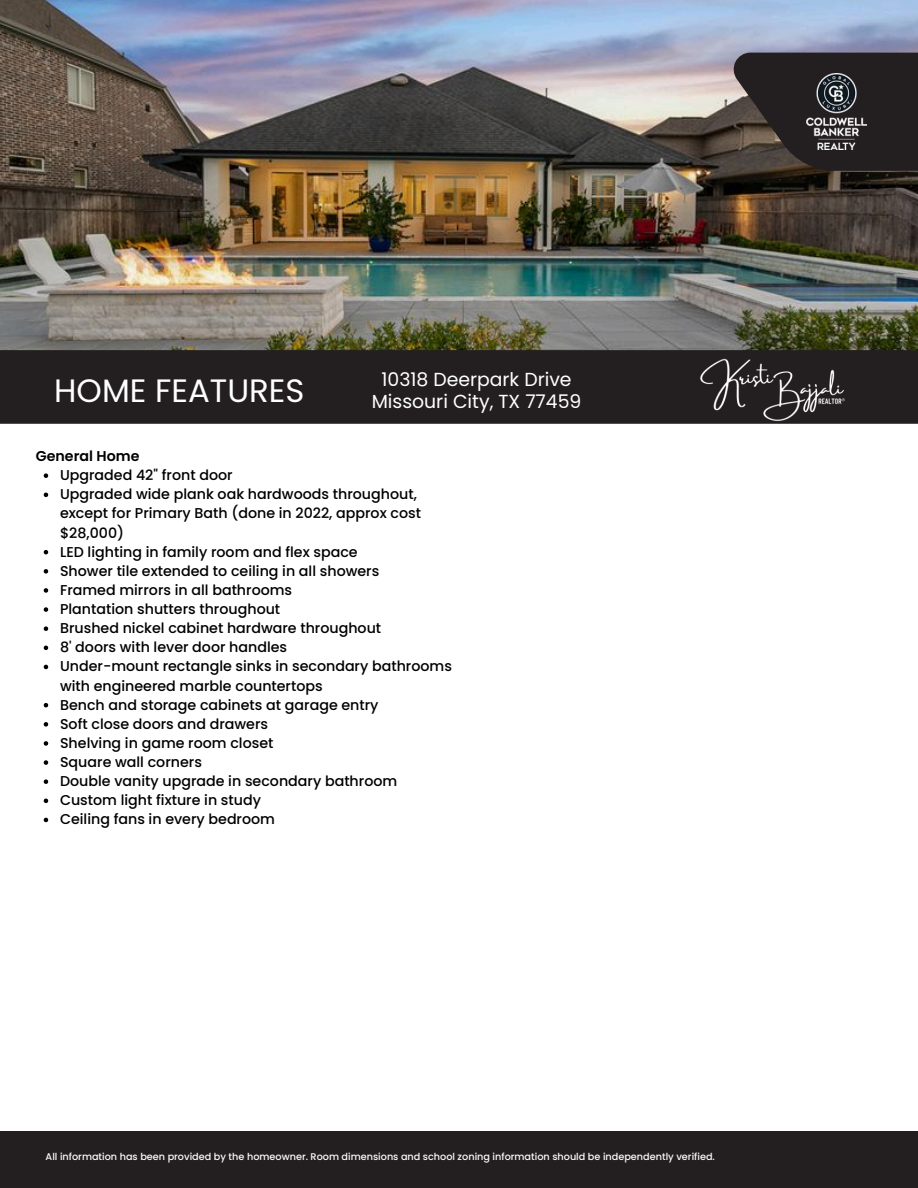
<style>
.page{position:relative;width:918px;height:1188px;background:#fff}
.page>*{position:absolute;margin:0;border:0;box-sizing:border-box;transform-origin:0 0}
.t1{font:32.4px "Poppins";color:#fff}
.t2{font:18.9px "Poppins";color:#fff}
.t3{font:500 14.25px/19.2px "Poppins";color:#000}
.t4{font:600 14.25px "Poppins";color:#000}
.t5{font:500 9.75px "Poppins";color:#fafcfd}
</style>
<div class="page">
<svg style="left:44px;top:473px;width:4px;height:5px"></svg>
<svg style="left:44px;top:493px;width:4px;height:4px"></svg>
<svg style="left:44px;top:550px;width:4px;height:4px"></svg>
<svg style="left:44px;top:569px;width:4px;height:5px"></svg>
<svg style="left:44px;top:588px;width:4px;height:5px"></svg>
<svg style="left:44px;top:607px;width:4px;height:5px"></svg>
<svg style="left:44px;top:626px;width:4px;height:5px"></svg>
<svg style="left:44px;top:646px;width:4px;height:4px"></svg>
<svg style="left:44px;top:665px;width:4px;height:4px"></svg>
<svg style="left:44px;top:703px;width:4px;height:4px"></svg>
<svg style="left:44px;top:722px;width:4px;height:5px"></svg>
<svg style="left:44px;top:741px;width:4px;height:5px"></svg>
<svg style="left:44px;top:760px;width:4px;height:5px"></svg>
<svg style="left:44px;top:779px;width:4px;height:5px"></svg>
<svg style="left:44px;top:799px;width:4px;height:4px"></svg>
<svg style="left:44px;top:818px;width:4px;height:4px"></svg>
<div style="left:0;top:1131px;width:918px;height:57px;background:#231f20"></div>
<img style="left:0;top:0;width:918px;height:350px">
<div style="left:0;top:350px;width:918px;height:74px;background:#231f20"></div>
<svg style="left:734px;top:53px;width:184px;height:118px;background:#2f2928"></svg>
<img style="left:807px;top:74px;width:59px;height:75px">
<img style="left:684px;top:355px;width:186px;height:69px">
<p class="t1" style="left:54px;top:368px;width:252px">HOME FEATURES</p>
<p class="t2" style="left:382px;top:366px;width:192px">10318 Deerpark Drive</p>
<p class="t2" style="left:372px;top:388px;width:211px">Missouri City, TX 77459</p>
<p class="t4" style="left:36px;top:446px;width:105px">General Home</p>
<p class="t3" style="left:60px;top:466px;width:174px">Upgraded 42" front door</p>
<h1 class="t3" style="left:60px;top:485px;width:363px">Upgraded wide plank oak hardwoods throughout, except for Primary Bath (done in 2022, approx cost $28,000)</h1>
<h2 class="t3" style="left:60px;top:542px;width:299px">LED lighting in family room and flex space</h2>
<p class="t3" style="left:60px;top:561px;width:321px">Shower tile extended to ceiling in all showers</p>
<p class="t3" style="left:60px;top:580px;width:234px">Framed mirrors in all bathrooms</p>
<p class="t3" style="left:60px;top:599px;width:222px">Plantation shutters throughout</p>
<p class="t3" style="left:60px;top:619px;width:323px">Brushed nickel cabinet hardware throughout</p>
<p class="t3" style="left:60px;top:638px;width:229px">8' doors with lever door handles</p>
<p class="t3" style="left:60px;top:657px;width:393px">Under-mount rectangle sinks in secondary bathrooms with engineered marble countertops</p>
<p class="t3" style="left:60px;top:695px;width:320px">Bench and storage cabinets at garage entry</p>
<p class="t3" style="left:60px;top:714px;width:210px">Soft close doors and drawers</p>
<p class="t3" style="left:60px;top:733px;width:215px">Shelving in game room closet</p>
<p class="t3" style="left:60px;top:752px;width:143px">Square wall corners</p>
<p class="t3" style="left:60px;top:772px;width:339px">Double vanity upgrade in secondary bathroom</p>
<p class="t3" style="left:60px;top:791px;width:203px">Custom light fixture in study</p>
<p class="t3" style="left:60px;top:810px;width:217px">Ceiling fans in every bedroom</p>
<p class="t5" style="left:46px;top:1149px;width:671px">All information has been provided by the homeowner. Room dimensions and school zoning information should be independently verified.</p>
</div>
